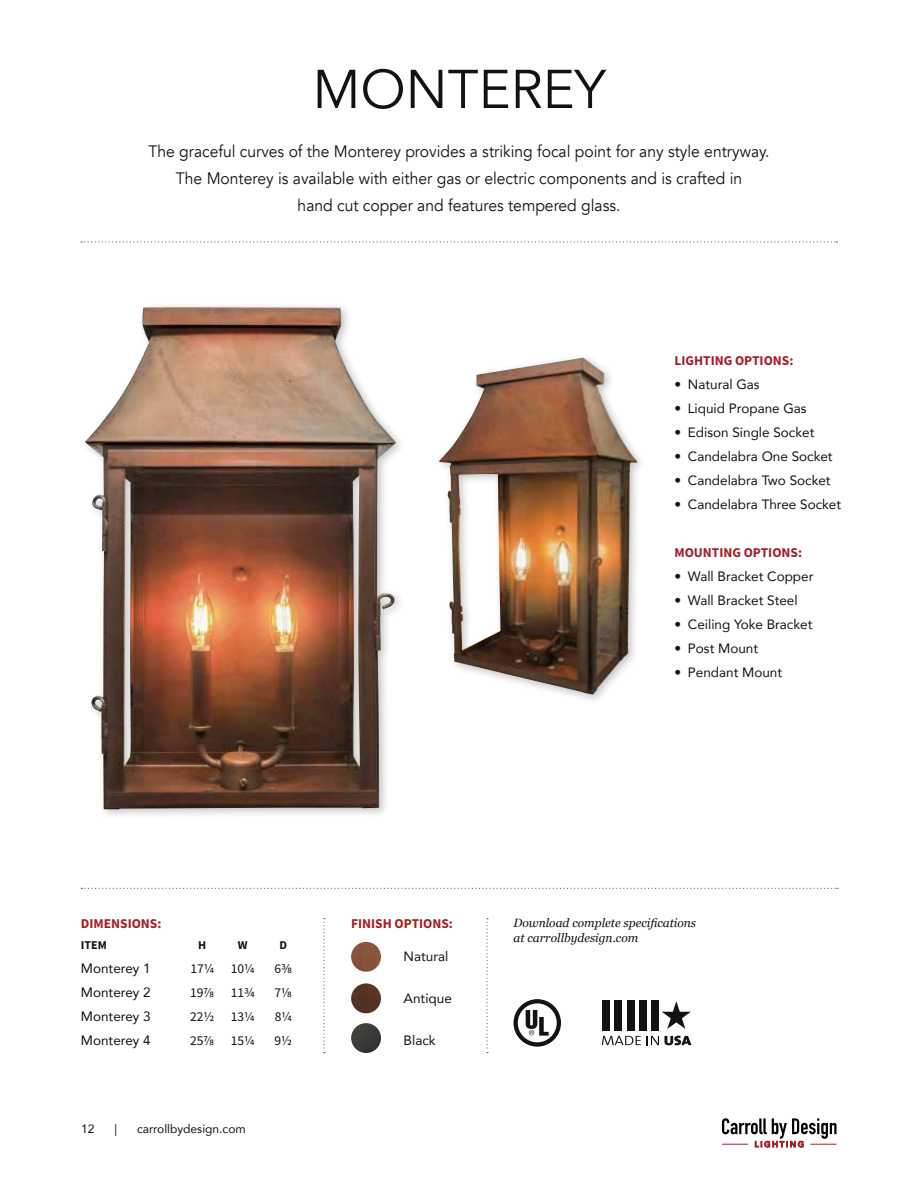
<style>
.page{position:relative;width:918px;height:1188px;background:#fff}
.page>*{position:absolute;margin:0;border:0;box-sizing:border-box;transform-origin:0 0}
.t1{font:54px "Avenir";color:#121212}
.t2{font:16.5px/27px "Avenir";color:#121212;text-align:center;scale:.95 1}
.t3{font:13.5px "Avenir";color:#121212}
.t4{font:13.5px "Source Sans Variable";color:#a21f24}
.t5{font:13.5px "Source Sans Variable";color:#121212}
.t6{font:italic 12px/15px "Georgia";color:#121212}
.t7{font:12px "Avenir";color:#121212}
.t8{font:12px "Source Sans Variable";color:#121212}
</style>
<div class="page">
<div style="left:81px;top:302px;width:325px;height:518px;background:#121212;opacity:.25"></div>
<img style="left:85px;top:307px;width:311px;height:502px">
<svg style="left:82px;top:888px;width:756px;height:1px"></svg>
<svg style="left:81px;top:241px;width:756px;height:2px"></svg>
<img style="left:439px;top:358px;width:199px;height:337px">
<svg style="left:323px;top:918px;width:2px;height:135px"></svg>
<img style="left:351px;top:1023px;width:30px;height:30px;border-radius:15px">
<img style="left:351px;top:942px;width:30px;height:30px;border-radius:15px">
<img style="left:351px;top:983px;width:30px;height:30px;border-radius:15px">
<svg style="left:514px;top:999px;width:47px;height:48px"></svg>
<svg style="left:662px;top:1001px;width:29px;height:28px"></svg>
<svg style="left:602px;top:1036px;width:39px;height:9px"></svg>
<svg style="left:647px;top:1036px;width:12px;height:9px"></svg>
<svg style="left:665px;top:1036px;width:27px;height:9px"></svg>
<div style="left:652px;top:1000px;width:7px;height:30px;background:#121212"></div>
<div style="left:639px;top:1000px;width:8px;height:30px;background:#121212"></div>
<div style="left:627px;top:1000px;width:7px;height:30px;background:#121212"></div>
<div style="left:615px;top:1000px;width:7px;height:30px;background:#121212"></div>
<div style="left:602px;top:1000px;width:8px;height:30px;background:#121212"></div>
<svg style="left:487px;top:918px;width:1px;height:135px"></svg>
<svg style="left:722px;top:1118px;width:115px;height:29px"></svg>
<h1 class="t1" style="left:312px;top:57px;width:295px">MONTEREY</h1>
<p class="t2" style="left:148px;top:138px;width:655px">The graceful curves of the Monterey provides a striking focal point for any style entryway.<br>The Monterey is available with either gas or electric components and is crafted in<br>hand cut copper and features tempered glass.</p>
<p class="t4" style="left:674px;top:352px;width:121px">LIGHTING OPTIONS:</p>
<p class="t3" style="left:674px;top:373px;width:87px">• Natural Gas</p>
<p class="t3" style="left:674px;top:397px;width:134px">• Liquid Propane Gas</p>
<p class="t3" style="left:674px;top:421px;width:142px">• Edison Single Socket</p>
<p class="t3" style="left:674px;top:445px;width:160px">• Candelabra One Socket</p>
<p class="t3" style="left:674px;top:469px;width:158px">• Candelabra Two Socket</p>
<p class="t3" style="left:674px;top:493px;width:168px">• Candelabra Three Socket</p>
<p class="t4" style="left:674px;top:544px;width:129px">MOUNTING OPTIONS:</p>
<p class="t3" style="left:674px;top:565px;width:141px">• Wall Bracket Copper</p>
<p class="t3" style="left:674px;top:589px;width:125px">• Wall Bracket Steel</p>
<p class="t3" style="left:674px;top:613px;width:140px">• Ceiling Yoke Bracket</p>
<p class="t3" style="left:674px;top:637px;width:85px">• Post Mount</p>
<p class="t3" style="left:674px;top:661px;width:109px">• Pendant Mount</p>
<p class="t4" style="left:81px;top:916px;width:82px">DIMENSIONS:</p>
<p class="t8" style="left:81px;top:938px;width:28px">ITEM</p>
<p class="t8" style="left:198px;top:938px;width:10px">H</p>
<p class="t8" style="left:238px;top:938px;width:11px">W</p>
<p class="t8" style="left:280px;top:938px;width:9px">D</p>
<p class="t3" style="left:81px;top:958px;width:71px">Monterey 1</p>
<p class="t5" style="left:190px;top:961px;width:66px">17¼ 10¼</p>
<p class="t5" style="left:274px;top:961px;width:19px">6⅜</p>
<p class="t3" style="left:81px;top:982px;width:71px">Monterey 2</p>
<p class="t5" style="left:190px;top:985px;width:66px">19⅞ 11¾</p>
<p class="t5" style="left:275px;top:985px;width:19px">7⅛</p>
<p class="t3" style="left:81px;top:1006px;width:71px">Monterey 3</p>
<p class="t5" style="left:190px;top:1009px;width:66px">22½ 13¼</p>
<p class="t5" style="left:275px;top:1009px;width:19px">8¼</p>
<p class="t3" style="left:81px;top:1030px;width:71px">Monterey 4</p>
<p class="t5" style="left:190px;top:1033px;width:66px">25⅞ 15¼</p>
<p class="t5" style="left:275px;top:1033px;width:19px">9½</p>
<p class="t7" style="left:81px;top:1119px;width:15px">12</p>
<p class="t7" style="left:114px;top:1119px;width:4px">|</p>
<p class="t7" style="left:137px;top:1119px;width:110px">carrollbydesign.com</p>
<p class="t4" style="left:351px;top:916px;width:103px">FINISH OPTIONS:</p>
<p class="t3" style="left:404px;top:946px;width:46px">Natural</p>
<p class="t3" style="left:404px;top:988px;width:50px">Antique</p>
<p class="t3" style="left:404px;top:1030px;width:34px">Black</p>
<p class="t6" style="left:514px;top:915px;width:184px">Download complete specifications at carrollbydesign.com</p>
</div>
